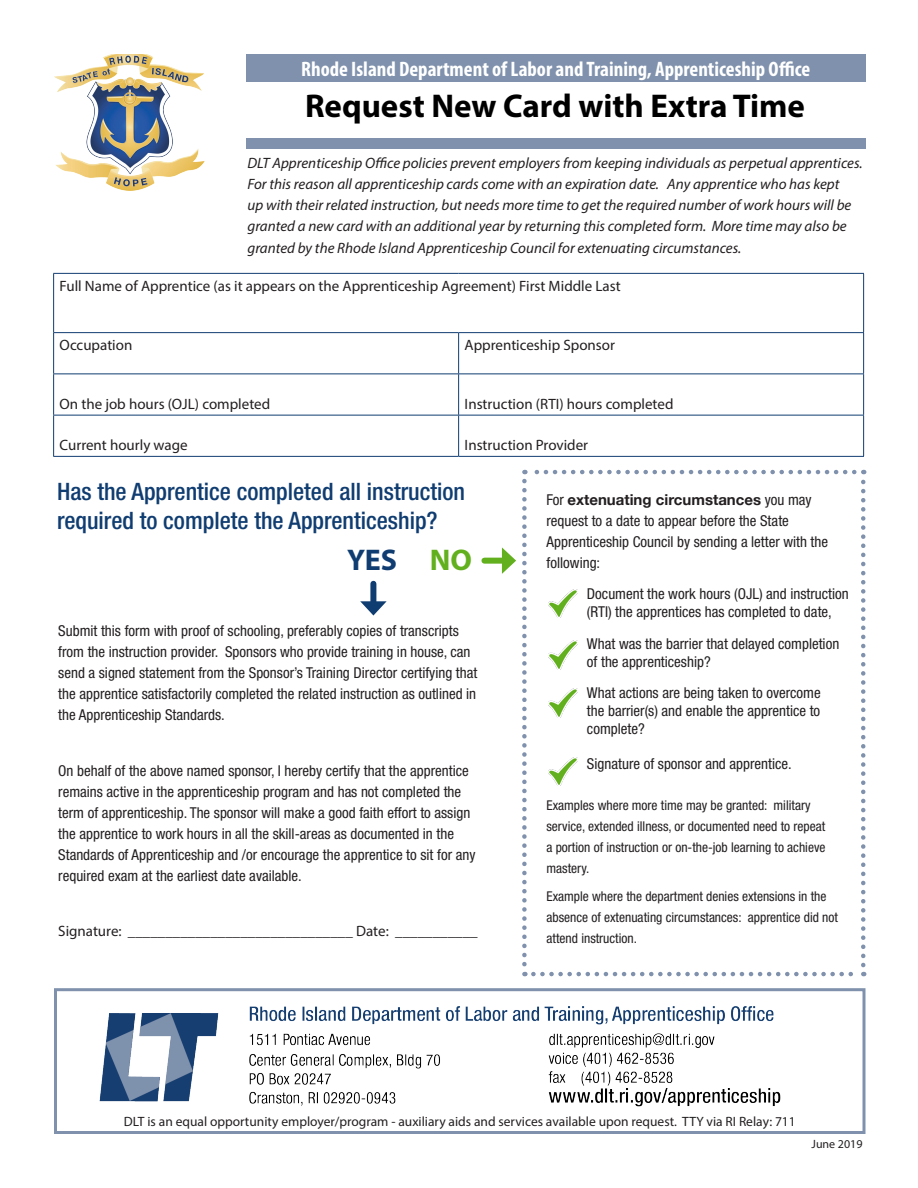
<style>
.page{position:relative;width:918px;height:1188px;background:#fff}
.page>*{position:absolute;margin:0;border:0;box-sizing:border-box;transform-origin:0 0}
.t1{font:700 33px "Myriad Pro";color:#000}
.t2{font:700 30px "Myriad Pro";color:#103d71}
.t3{font:700 30px "Myriad Pro";color:#62b01e}
.t4{font:500 condensed 24px/28.8px "Helvetica Neue";color:#103d71}
.t5{font:700 condensed 21px "Myriad Pro";color:#fff}
.t6{font:condensed 15px/21px "Helvetica Neue";color:#231f20}
.t7{font:italic 15px/21.1px "Myriad Pro";color:#231f20}
.t8{font:15px "Myriad Pro";color:#231f20}
.t9{font:condensed 13.5px/21px "Helvetica Neue";color:#231f20}
.t10{font:13.5px "Myriad Pro";color:#231f20}
.t11{font:12px "Myriad Pro";color:#231f20}
.s1{font-weight:700;font-stretch:normal}
</style>
<div class="page">
<div style="left:246px;top:139px;width:620px;height:10px;background:#7f91ac"></div>
<div style="left:54px;top:988px;width:812px;height:146px;border:3px solid #7f91ac"></div>
<div style="left:246px;top:54px;width:620px;height:28px;background:#7f91ac"></div>
<img style="left:55px;top:54px;width:150px;height:136px">
<hr style="left:53px;top:273px;width:406px;height:1px;background:#103d71">
<hr style="left:53px;top:274px;width:1px;height:58px;background:#103d71">
<hr style="left:459px;top:273px;width:405px;height:1px;background:#103d71">
<hr style="left:863px;top:274px;width:1px;height:58px;background:#103d71">
<hr style="left:53px;top:332px;width:406px;height:1px;background:#103d71">
<hr style="left:53px;top:333px;width:1px;height:41px;background:#103d71">
<hr style="left:459px;top:332px;width:405px;height:1px;background:#103d71">
<hr style="left:458px;top:333px;width:1px;height:41px;background:#103d71">
<hr style="left:863px;top:333px;width:1px;height:41px;background:#103d71">
<hr style="left:53px;top:374px;width:406px;height:1px;background:#103d71">
<hr style="left:53px;top:374px;width:1px;height:41px;background:#103d71">
<hr style="left:459px;top:374px;width:405px;height:1px;background:#103d71">
<hr style="left:458px;top:374px;width:1px;height:41px;background:#103d71">
<hr style="left:863px;top:374px;width:1px;height:41px;background:#103d71">
<hr style="left:53px;top:415px;width:406px;height:1px;background:#103d71">
<hr style="left:53px;top:416px;width:1px;height:40px;background:#103d71">
<hr style="left:459px;top:415px;width:405px;height:1px;background:#103d71">
<hr style="left:458px;top:416px;width:1px;height:40px;background:#103d71">
<hr style="left:863px;top:416px;width:1px;height:40px;background:#103d71">
<hr style="left:53px;top:456px;width:406px;height:1px;background:#103d71">
<hr style="left:459px;top:456px;width:405px;height:1px;background:#103d71">
<div style="left:484px;top:558px;width:23px;height:6px;background:#62b01e"></div>
<svg style="left:502px;top:547px;width:14px;height:27px"></svg>
<svg style="left:522px;top:481px;width:5px;height:495px"></svg>
<svg style="left:533px;top:972px;width:331px;height:4px"></svg>
<svg style="left:861px;top:470px;width:5px;height:495px"></svg>
<svg style="left:524px;top:470px;width:330px;height:4px"></svg>
<div style="left:370px;top:584px;width:6px;height:23px;background:#103d71"></div>
<svg style="left:360px;top:601px;width:27px;height:15px"></svg>
<img style="left:549px;top:589px;width:28px;height:29px">
<img style="left:549px;top:641px;width:28px;height:28px">
<img style="left:549px;top:689px;width:28px;height:28px">
<img style="left:549px;top:758px;width:28px;height:28px">
<img style="left:99px;top:1006px;width:682px;height:101px">
<p class="t5" style="left:301px;top:56px;width:511px">Rhode Island Department of Labor and Training, Apprenticeship Office</p>
<p class="t1" style="left:305px;top:85px;width:501px">Request New Card with Extra Time</p>
<p class="t7" style="left:248px;top:152px;width:617px">DLT Apprenticeship Office policies prevent employers from keeping individuals as perpetual apprentices.<br>For this reason all apprenticeship cards come with an expiration date. Any apprentice who has kept<br>up with their related instruction, but needs more time to get the required number of work hours will be granted a new card with an additional year by returning this completed form. More time may also be granted by the Rhode Island Apprenticeship Council for extenuating circumstances.</p>
<p class="t8" style="left:60px;top:276px;width:563px">Full Name of Apprentice (as it appears on the Apprenticeship Agreement) First Middle Last</p>
<p class="t8" style="left:60px;top:336px;width:74px">Occupation</p>
<p class="t8" style="left:465px;top:336px;width:152px">Apprenticeship Sponsor</p>
<p class="t8" style="left:60px;top:395px;width:212px">On the job hours (OJL) completed</p>
<p class="t8" style="left:465px;top:395px;width:210px">Instruction (RTI) hours completed</p>
<p class="t8" style="left:60px;top:436px;width:130px">Current hourly wage</p>
<p class="t8" style="left:465px;top:436px;width:125px">Instruction Provider</p>
<p class="t4" style="left:57px;top:477px;width:410px">Has the Apprentice completed all instruction required to complete the Apprenticeship?</p>
<p class="t2" style="left:347px;top:540px;width:51px">YES</p>
<p class="t3" style="left:430px;top:540px;width:44px">NO</p>
<p class="t6" style="left:546px;top:489px;width:283px">For <span class="s1">extenuating circumstances</span> you may request to a date to appear before the State Apprenticeship Council by sending a letter with the following:</p>
<p class="t6" style="left:587px;top:585px;width:263px;line-height:18px">Document the work hours (OJL) and instruction (RTI) the apprentices has completed to date,</p>
<p class="t6" style="left:587px;top:635px;width:254px;line-height:18px">What was the barrier that delayed completion of the apprenticeship?</p>
<p class="t6" style="left:587px;top:684px;width:235px;line-height:18px;text-align:justify">What actions are being taken to overcome the barrier(s) and enable the apprentice to complete?</p>
<p class="t6" style="left:587px;top:753px;width:206px">Signature of sponsor and apprentice.</p>
<p class="t9" style="left:546px;top:795px;width:281px">Examples where more time may be granted: military service, extended illness, or documented need to repeat a portion of instruction or on-the-job learning to achieve mastery.</p>
<p class="t9" style="left:546px;top:886px;width:293px">Example where the department denies extensions in the absence of extenuating circumstances: apprentice did not attend instruction.</p>
<p class="t6" style="left:58px;top:620px;width:421px">Submit this form with proof of schooling, preferably copies of transcripts from the instruction provider. Sponsors who provide training in house, can send a signed statement from the Sponsor’s Training Director certifying that the apprentice satisfactorily completed the related instruction as outlined in the Apprenticeship Standards.</p>
<p class="t6" style="left:58px;top:760px;width:419px">On behalf of the above named sponsor, I hereby certify that the apprentice remains active in the apprenticeship program and has not completed the term of apprenticeship. The sponsor will make a good faith effort to assign the apprentice to work hours in all the skill-areas as documented in the Standards of Apprenticeship and /or encourage the apprentice to sit for any required exam at the earliest date available.</p>
<p class="t8" style="left:58px;top:922px;width:421px">Signature: ______________________________ Date: ___________</p>
<p class="t10" style="left:124px;top:1113px;width:674px">DLT is an equal opportunity employer/program - auxiliary aids and services available upon request. TTY via RI Relay: 711</p>
<p class="t11" style="left:812px;top:1137px;width:52px">June 2019</p>
</div>
